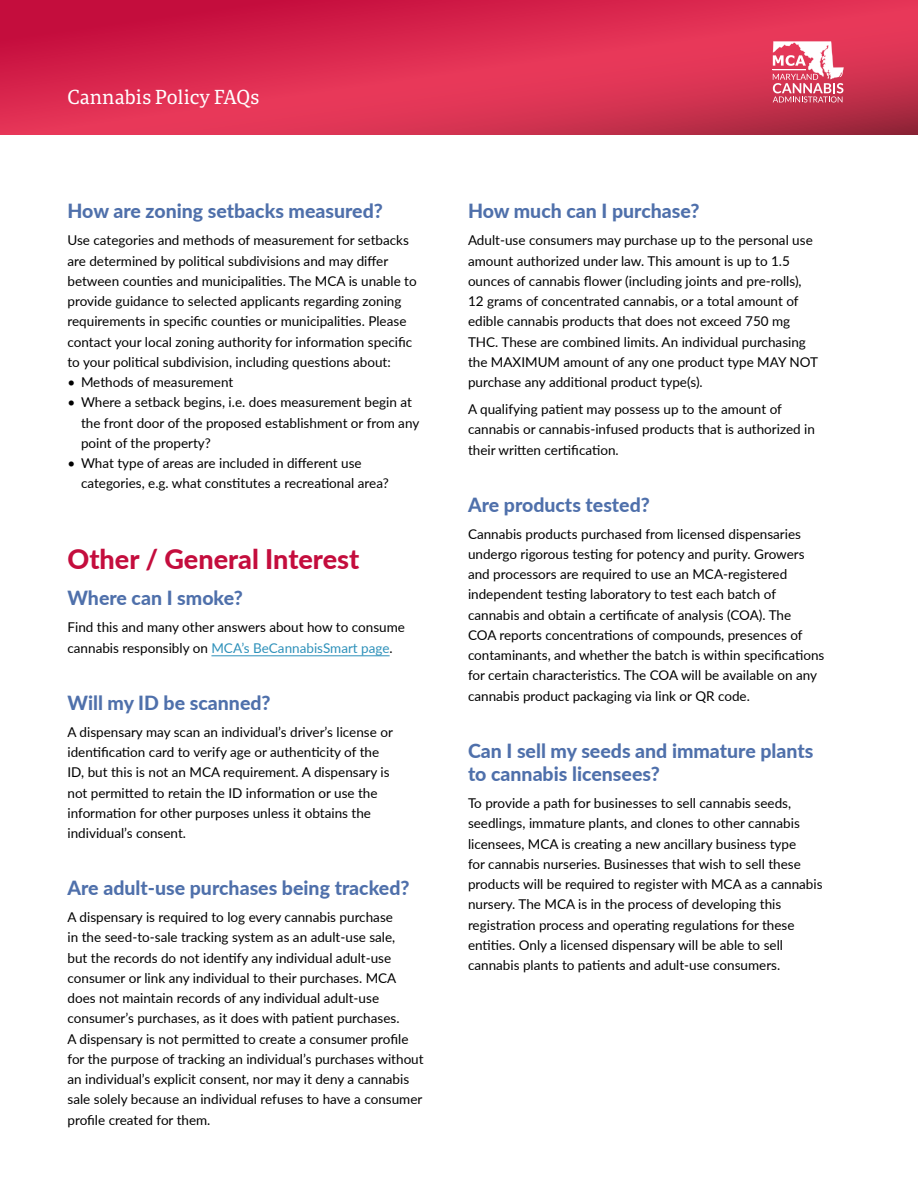
<style>
.page{position:relative;width:918px;height:1188px;background:#fff}
.page>*{position:absolute;margin:0;border:0;box-sizing:border-box;transform-origin:0 0}
.t1{font:800 27px "Lato";color:#c40d3d}
.t2{font:800 19.5px/23.4px "Lato";color:#4f70ab}
.t3{font:19.5px "Portada";color:#fff}
.t4{font:13.5px/20.2px "Lato";color:#000}
.s1{color:#2e91ba}
</style>
<div class="page">
<hr style="left:211px;top:656px;width:179px;height:1px;background:#2e91ba">
<svg style="left:0;top:0;width:918px;height:135px;background:#d72b4e"></svg>
<svg style="left:773px;top:41px;width:71px;height:62px"></svg>
<h2 class="t3" style="left:68px;top:83px;width:193px">Cannabis Policy FAQs</h2>
<h2 class="t2" style="left:68px;top:199px;width:317px">How are zoning setbacks measured?</h2>
<p class="t4" style="left:68px;top:230px;width:351px">Use categories and methods of measurement for setbacks are determined by political subdivisions and may differ between counties and municipalities. The MCA is unable to provide guidance to selected applicants regarding zoning requirements in specific counties or municipalities. Please contact your local zoning authority for information specific to your political subdivision, including questions about:</p>
<p class="t4" style="left:68px;top:371px;width:167px">• Methods of measurement</p>
<p class="t4" style="left:81px;top:392px;width:340px;text-indent:-14px">• Where a setback begins, i.e. does measurement begin at the front door of the proposed establishment or from any point of the property?</p>
<p class="t4" style="left:81px;top:452px;width:309px;text-indent:-14px">• What type of areas are included in different use categories, e.g. what constitutes a recreational area?</p>
<h1 class="t1" style="left:68px;top:539px;width:293px">Other / General Interest</h1>
<h2 class="t2" style="left:68px;top:586px;width:177px">Where can I smoke?</h2>
<p class="t4" style="left:68px;top:617px;width:339px">Find this and many other answers about how to consume cannabis responsibly on <span class="s1">MCA’s BeCannabisSmart page</span>.</p>
<h2 class="t2" style="left:68px;top:690px;width:205px">Will my ID be scanned?</h2>
<p class="t4" style="left:68px;top:721px;width:327px">A dispensary may scan an individual’s driver’s license or identification card to verify age or authenticity of the ID, but this is not an MCA requirement. A dispensary is not permitted to retain the ID information or use the information for other purposes unless it obtains the individual’s consent.</p>
<h2 class="t2" style="left:68px;top:876px;width:344px">Are adult-use purchases being tracked?</h2>
<p class="t4" style="left:68px;top:907px;width:358px">A dispensary is required to log every cannabis purchase<br>in the seed-to-sale tracking system as an adult-use sale,<br>but the records do not identify any individual adult-use consumer or link any individual to their purchases. MCA does not maintain records of any individual adult-use consumer’s purchases, as it does with patient purchases.<br>A dispensary is not permitted to create a consumer profile for the purpose of tracking an individual’s purchases without an individual’s explicit consent, nor may it deny a cannabis sale solely because an individual refuses to have a consumer profile created for them.</p>
<h2 class="t2" style="left:468px;top:199px;width:233px">How much can I purchase?</h2>
<p class="t4" style="left:468px;top:230px;width:352px">Adult-use consumers may purchase up to the personal use amount authorized under law. This amount is up to 1.5 ounces of cannabis flower (including joints and pre-rolls), 12 grams of concentrated cannabis, or a total amount of edible cannabis products that does not exceed 750 mg THC. These are combined limits. An individual purchasing the MAXIMUM amount of any one product type MAY NOT purchase any additional product type(s).</p>
<p class="t4" style="left:468px;top:398px;width:348px">A qualifying patient may possess up to the amount of cannabis or cannabis-infused products that is authorized in their written certification.</p>
<h2 class="t2" style="left:468px;top:492px;width:183px">Are products tested?</h2>
<p class="t4" style="left:468px;top:523px;width:358px">Cannabis products purchased from licensed dispensaries undergo rigorous testing for potency and purity. Growers and processors are required to use an MCA-registered independent testing laboratory to test each batch of cannabis and obtain a certificate of analysis (COA). The<br>COA reports concentrations of compounds, presences of contaminants, and whether the batch is within specifications for certain characteristics. The COA will be available on any cannabis product packaging via link or QR code.</p>
<h2 class="t2" style="left:468px;top:738px;width:347px">Can I sell my seeds and immature plants to cannabis licensees?</h2>
<p class="t4" style="left:468px;top:793px;width:356px">To provide a path for businesses to sell cannabis seeds, seedlings, immature plants, and clones to other cannabis licensees, MCA is creating a new ancillary business type<br>for cannabis nurseries. Businesses that wish to sell these products will be required to register with MCA as a cannabis nursery. The MCA is in the process of developing this registration process and operating regulations for these entities. Only a licensed dispensary will be able to sell cannabis plants to patients and adult-use consumers.</p>
</div>
